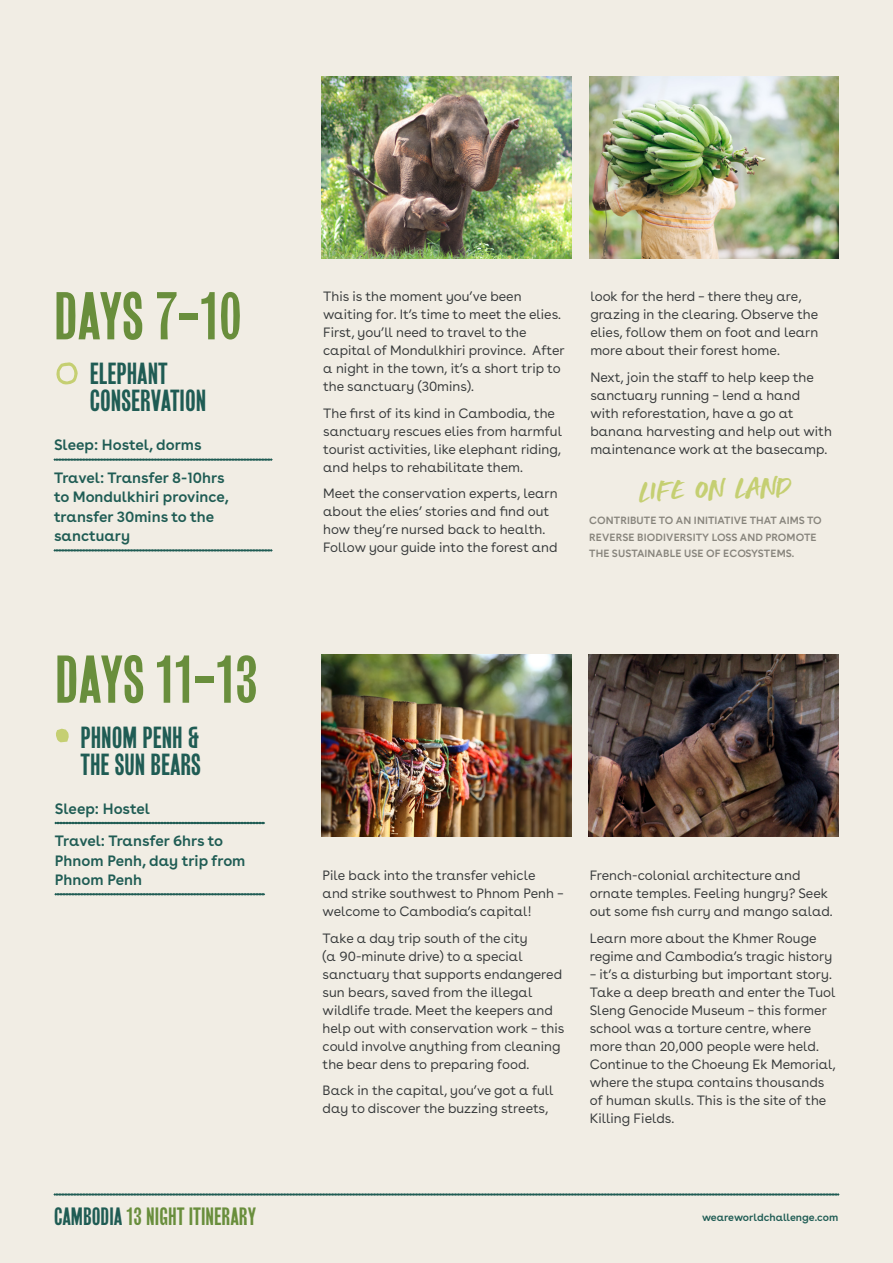
<style>
.page{position:relative;width:893px;height:1263px;background:#f1ede4}
.page>*{position:absolute;margin:0;border:0;box-sizing:border-box;transform-origin:0 0}
.DAYS{font:63px "Girott";color:#698e3c}
.t1{font:33px "Hot Mess";color:#c5cf72}
.LOCATION{font:28.5px/27px "Girott";color:#1f5c54}
.t2{font:23.4px "Girott";color:#698e3c}
.Activity_List{font:600 15px/19.5px "Buenos Aires";color:#1f5c54}
.t3{font:13.5px/18px "Buenos Aires";color:#353839}
.t4{font:600 10.5px/16.5px "Buenos Aires";letter-spacing:.01em;color:#87847c}
.t5{font:600 10.5px "Buenos Aires";color:#1f5c54}
.s1{color:#1f5c54}
</style>
<div class="page">
<svg style="left:54px;top:1194px;width:785px;height:1px"></svg>
<svg style="left:54px;top:459px;width:218px;height:1px"></svg>
<svg style="left:54px;top:549px;width:218px;height:2px"></svg>
<svg style="left:56px;top:362px;width:22px;height:22px"></svg>
<img style="left:322px;top:77px;width:249px;height:182px">
<img style="left:589px;top:77px;width:250px;height:182px">
<svg style="left:55px;top:822px;width:210px;height:2px"></svg>
<svg style="left:55px;top:893px;width:210px;height:2px"></svg>
<svg style="left:56px;top:729px;width:13px;height:13px"></svg>
<img style="left:589px;top:654px;width:249px;height:183px">
<img style="left:322px;top:654px;width:249px;height:183px">
<p class="DAYS" style="left:54px;top:281px;width:189px">DAYS 7-10</p>
<p class="LOCATION" style="left:90px;top:360px;width:118px">ELEPHANT<br>CONSERVATION</p>
<p class="Activity_List" style="left:54px;top:434px;width:149px">Sleep: Hostel, dorms</p>
<p class="Activity_List" style="left:54px;top:466px;width:176px">Travel: Transfer 8-10hrs to Mondulkhiri province, transfer 30mins to the sanctuary</p>
<p class="DAYS" style="left:55px;top:644px;width:204px">DAYS 11-13</p>
<p class="LOCATION" style="left:81px;top:724px;width:122px">PHNOM PENH &amp;<br>THE SUN BEARS</p>
<p class="Activity_List" style="left:55px;top:797px;width:97px">Sleep: Hostel</p>
<p class="Activity_List" style="left:55px;top:829px;width:192px">Travel: Transfer 6hrs to<br>Phnom Penh, day trip from<br>Phnom Penh</p>
<p class="t3" style="left:323px;top:286px;width:243px">This is the moment you’ve been waiting for. It’s time to meet the elies.<br>First, you’ll need to travel to the capital of Mondulkhiri province. After a night in the town, it’s a short trip to the sanctuary (30mins).</p>
<p class="t3" style="left:323px;top:403px;width:241px">The first of its kind in Cambodia, the sanctuary rescues elies from harmful tourist activities, like elephant riding, and helps to rehabilitate them.</p>
<p class="t3" style="left:323px;top:483px;width:236px">Meet the conservation experts, learn about the elies’ stories and find out how they’re nursed back to health.<br>Follow your guide into the forest and</p>
<p class="t3" style="left:590px;top:286px;width:230px">look for the herd – there they are, grazing in the clearing. Observe the elies, follow them on foot and learn more about their forest home.</p>
<p class="t3" style="left:590px;top:367px;width:243px">Next, join the staff to help keep the sanctuary running – lend a hand with reforestation, have a go at banana harvesting and help out with maintenance work at the basecamp.</p>
<p class="t1" style="left:639px;top:473px;width:153px;rotate:-2deg">LIFE ON LAND</p>
<p class="t4" style="left:589px;top:511px;width:234px">CONTRIBUTE TO AN INITIATIVE THAT AIMS TO<br>REVERSE BIODIVERSITY LOSS AND PROMOTE<br>THE SUSTAINABLE USE OF ECOSYSTEMS.</p>
<p class="t3" style="left:323px;top:865px;width:243px">Pile back into the transfer vehicle and strike southwest to Phnom Penh – welcome to Cambodia’s capital!</p>
<p class="t3" style="left:323px;top:928px;width:243px">Take a day trip south of the city<br>(a 90-minute drive) to a special sanctuary that supports endangered sun bears, saved from the illegal wildlife trade. Meet the keepers and help out with conservation work – this could involve anything from cleaning the bear dens to preparing food.</p>
<p class="t3" style="left:323px;top:1080px;width:233px">Back in the capital, you’ve got a full day to discover the buzzing streets,</p>
<p class="t3" style="left:590px;top:865px;width:244px">French-colonial architecture and ornate temples. Feeling hungry? Seek out some fish curry and mango salad.</p>
<p class="t3" style="left:590px;top:928px;width:244px">Learn more about the Khmer Rouge regime and Cambodia’s tragic history</p>
<p class="t3" style="left:590px;top:964px;width:248px">– it’s a disturbing but important story.<br>Take a deep breath and enter the Tuol Sleng Genocide Museum – this former school was a torture centre, where more than 20,000 people were held.<br>Continue to the Choeung Ek Memorial, where the stupa contains thousands of human skulls. This is the site of the Killing Fields.</p>
<h3 class="t2" style="left:54px;top:1203px;width:204px"><span class="s1">CAMBODIA</span> 13 NIGHT ITINERARY</h3>
<p class="t5" style="left:702px;top:1209px;width:138px">weareworldchallenge.com</p>
</div>
